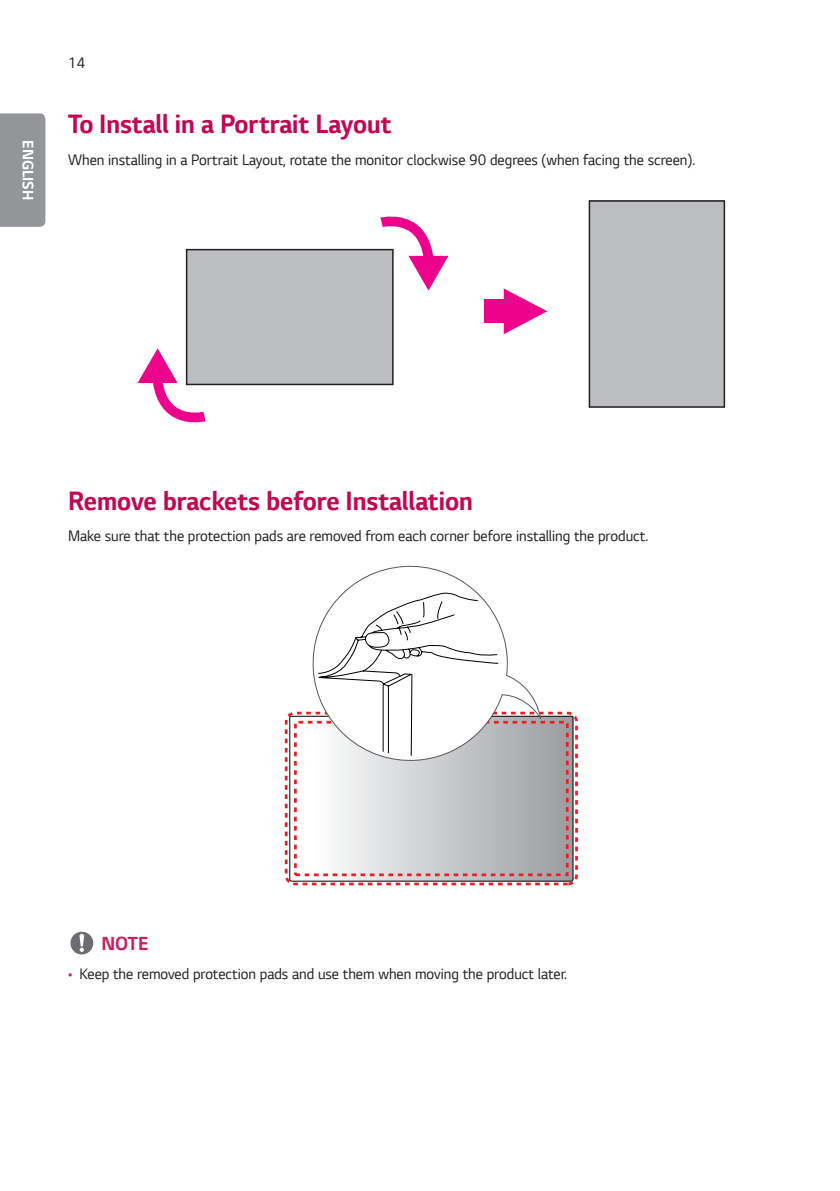
<style>
.page{position:relative;width:840px;height:1191px;background:#fff}
.page>*{position:absolute;margin:0;border:0;box-sizing:border-box;transform-origin:0 0}
.Title2{font:700 28px "LG Smart";color:#c30552;scale:.95 1}
.Warning{font:700 20px "LG Smart";color:#c8205d;scale:.95 1}
.Body{font:16px "LG Smart";color:#231f20;scale:.95 1}
.t1{font:700 16px "LG Smart";color:#fff;scale:.95 1}
.s1{color:#c8205d}
</style>
<div class="page">
<div style="left:0;top:113px;width:45px;height:114px;background:#939598"></div>
<div style="left:186px;top:249px;width:207px;height:136px;background:#bcbdc0;border:2px solid #231f20"></div>
<div style="left:589px;top:201px;width:135px;height:206px;background:#bcbdc0"></div>
<div style="left:588px;top:200px;width:136px;height:208px;border:2px solid #231f20"></div>
<svg style="left:380px;top:216px;width:68px;height:74px"></svg>
<svg style="left:137px;top:348px;width:68px;height:74px"></svg>
<div style="left:483px;top:299px;width:31px;height:23px;background:#ed028c"></div>
<svg style="left:503px;top:288px;width:44px;height:46px"></svg>
<svg style="left:284px;top:711px;width:293px;height:174px"></svg>
<svg style="left:308px;top:566px;width:233px;height:198px"></svg>
<svg style="left:317px;top:592px;width:181px;height:163px"></svg>
<svg style="left:70px;top:931px;width:23px;height:23px"></svg>
<p class="t1" style="left:39px;top:140px;width:65px;rotate:90deg">ENGLISH</p>
<p class="Body" style="left:68px;top:52px;width:20px">14</p>
<p class="Title2" style="left:68px;top:105px;width:342px">To Install in a Portrait Layout</p>
<p class="Body" style="left:68px;top:149px;width:661px">When installing in a Portrait Layout, rotate the monitor clockwise 90 degrees (when facing the screen).</p>
<p class="Title2" style="left:68px;top:481px;width:427px">Remove brackets before Installation</p>
<p class="Body" style="left:68px;top:525px;width:611px">Make sure that the protection pads are removed from each corner before installing the product.</p>
<p class="Warning" style="left:101px;top:930px;width:51px">NOTE</p>
<p class="Body" style="left:68px;top:963px;width:526px"><span class="s1">•</span> Keep the removed protection pads and use them when moving the product later.</p>
</div>
